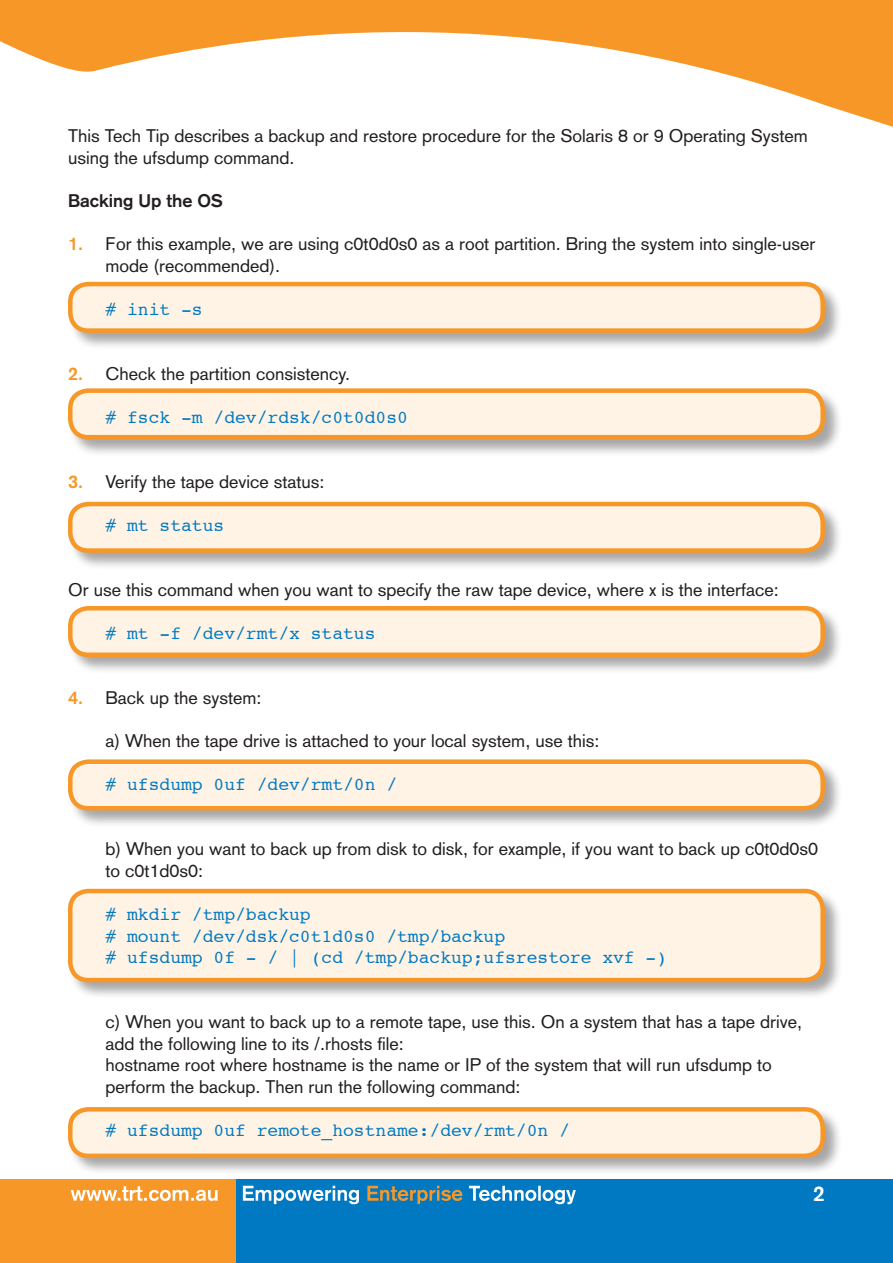
<style>
.page{position:relative;width:893px;height:1263px;background:#fff}
.page>*{position:absolute;margin:0;border:0;box-sizing:border-box;transform-origin:0 0}
.t1{font:700 21px "Akzidenz Grotesk";color:#fff}
.t2{font:18px/21.6px "Akzidenz Grotesk";color:#231f20}
.t3{font:18px/21.6px "Courier";color:#0079c2}
.t4{font:700 18px "Akzidenz Grotesk";color:#231f20}
.s1{font-weight:700;color:#f79727}
</style>
<div class="page">
<div style="left:0;top:1179px;width:893px;height:84px;background:#0079c2"></div>
<div style="left:0;top:1179px;width:236px;height:84px;background:#f79727"></div>
<svg style="left:0;top:1px;width:893px;height:126px"></svg>
<svg style="left:71px;top:1186px;width:147px;height:15px"></svg>
<svg style="left:243px;top:1186px;width:116px;height:18px"></svg>
<svg style="left:367px;top:1186px;width:95px;height:18px"></svg>
<svg style="left:469px;top:1186px;width:107px;height:18px"></svg>
<div style="left:67px;top:281px;width:775px;height:69px;background:#231f20;opacity:.4"></div>
<div style="left:70px;top:284px;width:753px;height:47px;background:#fef3e5;border-radius:18px"></div>
<div style="left:68px;top:282px;width:757px;height:51px;border:4px solid #f79727;border-radius:18px"></div>
<div style="left:67px;top:387px;width:775px;height:69px;background:#231f20;opacity:.4"></div>
<div style="left:70px;top:391px;width:753px;height:46px;background:#fef3e5;border-radius:18px"></div>
<div style="left:68px;top:388px;width:757px;height:51px;border:4px solid #f79727;border-radius:18px"></div>
<div style="left:67px;top:501px;width:775px;height:69px;background:#231f20;opacity:.4"></div>
<div style="left:70px;top:504px;width:753px;height:47px;background:#fef3e5;border-radius:18px"></div>
<div style="left:68px;top:502px;width:757px;height:51px;border:4px solid #f79727;border-radius:18px"></div>
<div style="left:67px;top:605px;width:775px;height:69px;background:#231f20;opacity:.4"></div>
<div style="left:70px;top:608px;width:753px;height:47px;background:#fef3e5;border-radius:18px"></div>
<div style="left:68px;top:606px;width:757px;height:51px;border:4px solid #f79727;border-radius:18px"></div>
<div style="left:67px;top:758px;width:775px;height:69px;background:#231f20;opacity:.4"></div>
<div style="left:70px;top:762px;width:753px;height:46px;background:#fef3e5;border-radius:18px"></div>
<div style="left:68px;top:759px;width:757px;height:51px;border:4px solid #f79727;border-radius:18px"></div>
<div style="left:67px;top:1106px;width:775px;height:69px;background:#231f20;opacity:.4"></div>
<div style="left:70px;top:1109px;width:753px;height:47px;background:#fef3e5;border-radius:18px"></div>
<div style="left:68px;top:1107px;width:757px;height:51px;border:4px solid #f79727;border-radius:18px"></div>
<div style="left:67px;top:888px;width:775px;height:111px;background:#231f20;opacity:.4"></div>
<div style="left:70px;top:891px;width:753px;height:89px;background:#fef3e5;border-radius:18px"></div>
<div style="left:68px;top:889px;width:757px;height:93px;border:4px solid #f79727;border-radius:18px"></div>
<p class="t2" style="left:68px;top:125px;width:741px">This Tech Tip describes a backup and restore procedure for the Solaris 8 or 9 Operating System using the ufsdump command.</p>
<p class="t4" style="left:68px;top:190px;width:156px">Backing Up the OS</p>
<p class="t2" style="left:106px;top:233px;width:711px;text-indent:-37px"><span class="s1">1.</span> For this example, we are using c0t0d0s0 as a root partition. Bring the system into single-user mode (recommended).</p>
<p class="t3" style="left:106px;top:298px;width:99px"># init -s</p>
<p class="t2" style="left:68px;top:363px;width:284px"><span class="s1">2.</span> Check the partition consistency.</p>
<p class="t3" style="left:106px;top:406px;width:304px"># fsck -m /dev/rdsk/c0t0d0s0</p>
<p class="t2" style="left:68px;top:471px;width:258px"><span class="s1">3.</span> Verify the tape device status:</p>
<p class="t3" style="left:106px;top:514px;width:120px"># mt status</p>
<p class="t2" style="left:68px;top:579px;width:712px">Or use this command when you want to specify the raw tape device, where x is the interface:</p>
<p class="t3" style="left:106px;top:622px;width:272px"># mt -f /dev/rmt/x status</p>
<p class="t2" style="left:68px;top:687px;width:195px"><span class="s1">4.</span> Back up the system:</p>
<p class="t2" style="left:106px;top:730px;width:495px">a) When the tape drive is attached to your local system, use this:</p>
<p class="t3" style="left:106px;top:773px;width:293px"># ufsdump 0uf /dev/rmt/0n /</p>
<p class="t2" style="left:106px;top:838px;width:714px">b) When you want to back up from disk to disk, for example, if you want to back up c0t0d0s0 to c0t1d0s0:</p>
<p class="t3" style="left:106px;top:903px;width:563px"># mkdir /tmp/backup<br># mount /dev/dsk/c0t1d0s0 /tmp/backup<br># ufsdump 0f - / | (cd /tmp/backup;ufsrestore xvf -)</p>
<p class="t2" style="left:106px;top:1011px;width:698px">c) When you want to back up to a remote tape, use this. On a system that has a tape drive, add the following line to its /.rhosts file:<br>hostname root where hostname is the name or IP of the system that will run ufsdump to perform the backup. Then run the following command:</p>
<p class="t3" style="left:106px;top:1119px;width:466px"># ufsdump 0uf remote_hostname:/dev/rmt/0n /</p>
<p class="t1" style="left:813px;top:1181px;width:13px">2</p>
</div>
